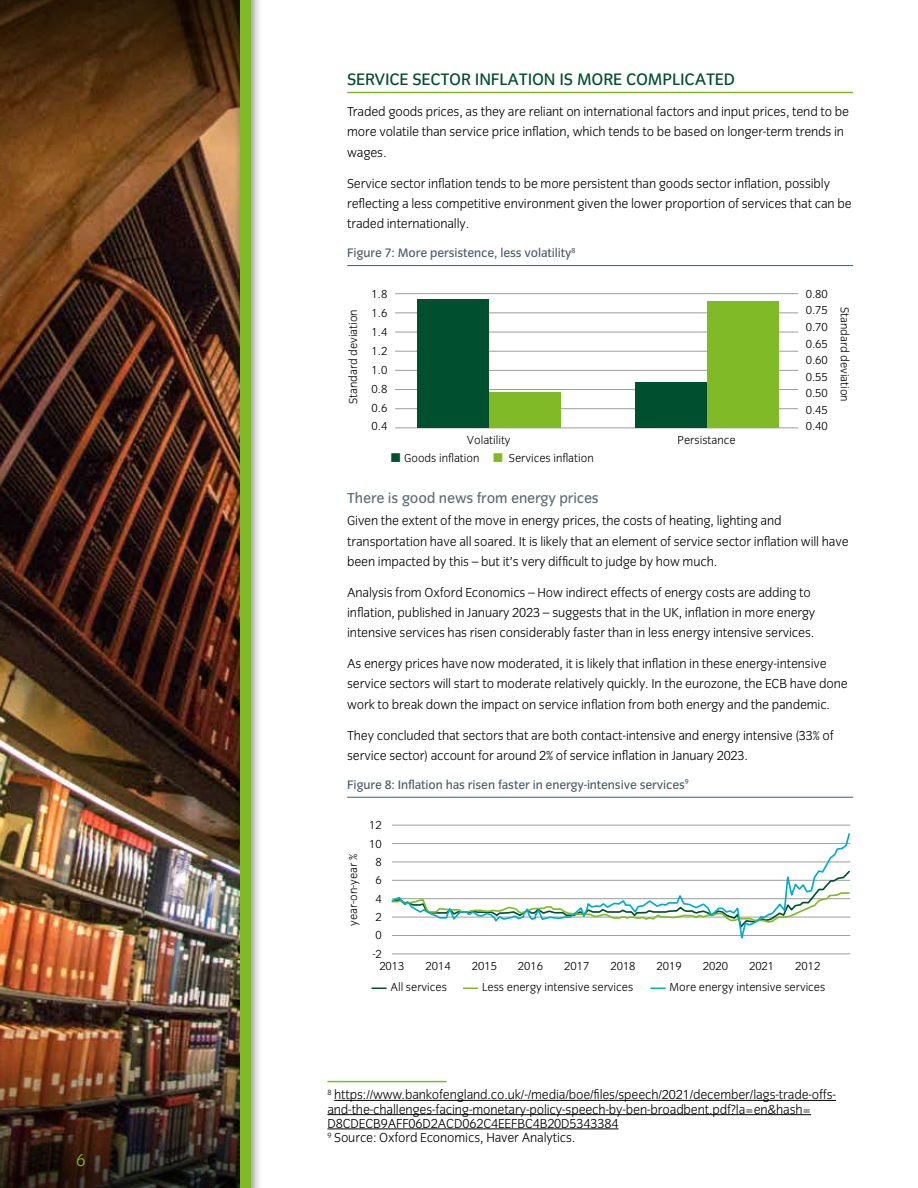
<style>
.page{position:relative;width:918px;height:1188px;background:#fff}
.page>*{position:absolute;margin:0;border:0;box-sizing:border-box;transform-origin:0 0}
.t1{font:18px "Congress Sans Light Std";color:#80ba27}
.t2{font:17.25px "Congress Sans Std";letter-spacing:-.01em;color:#004f2e}
.t3{font:15px "Congress Sans Std";letter-spacing:-.01em;color:#5c6d78}
.t4{font:13.5px/20.2px "Congress Sans Light Std";letter-spacing:-.01em;color:#000}
.t5{font:12.75px "Congress Sans Std";letter-spacing:-.01em;color:#4b5c67}
.t6{font:12px/18.9px "Congress Sans Light Std";color:#000;text-align:justify}
</style>
<div class="page">
<img style="left:0;top:266px;width:234px;height:656px">
<img style="left:0;top:922px;width:234px;height:266px">
<svg style="left:0;top:0;width:234px;height:266px;background:#603b1a"></svg>
<div style="left:234px;top:0;width:29px;height:1188px;background:#000;opacity:.45"></div>
<div style="left:240px;top:0;width:10px;height:1188px;background:#80ba27"></div>
<hr style="left:347px;top:92px;width:506px;height:1px;background:#80ba27">
<hr style="left:347px;top:265px;width:506px;height:1px;background:#4b5c67">
<hr style="left:347px;top:797px;width:506px;height:1px;background:#4b5c67">
<hr style="left:395px;top:428px;width:403px;height:1px;background:#9d9d9c">
<hr style="left:395px;top:408px;width:403px;height:1px;background:#9d9d9c">
<hr style="left:395px;top:389px;width:403px;height:1px;background:#9d9d9c">
<hr style="left:395px;top:370px;width:403px;height:1px;background:#9d9d9c">
<hr style="left:395px;top:351px;width:403px;height:1px;background:#9d9d9c">
<hr style="left:395px;top:332px;width:403px;height:1px;background:#9d9d9c">
<hr style="left:395px;top:313px;width:403px;height:1px;background:#9d9d9c">
<hr style="left:395px;top:293px;width:403px;height:1px;background:#9d9d9c">
<div style="left:417px;top:300px;width:72px;height:128px;background:#004f2e"></div>
<div style="left:489px;top:393px;width:72px;height:35px;background:#80ba27"></div>
<div style="left:635px;top:383px;width:72px;height:45px;background:#004f2e"></div>
<div style="left:707px;top:302px;width:72px;height:126px;background:#80ba27"></div>
<hr style="left:392px;top:954px;width:458px;height:1px;background:#9d9d9c">
<hr style="left:392px;top:825px;width:458px;height:1px;background:#9d9d9c">
<svg style="left:372px;top:988px;width:14px;height:1px"></svg>
<svg style="left:464px;top:988px;width:14px;height:1px"></svg>
<svg style="left:651px;top:988px;width:14px;height:1px"></svg>
<svg style="left:391px;top:833px;width:459px;height:106px"></svg>
<hr style="left:327px;top:1081px;width:119px;height:1px;background:#80ba27">
<hr style="left:334px;top:1100px;width:502px;height:1px;background:#000">
<hr style="left:327px;top:1114px;width:484px;height:1px;background:#000">
<hr style="left:327px;top:1129px;width:292px;height:1px;background:#000">
<h1 class="t1" style="left:76px;top:1150px;width:11px">6</h1>
<p class="t2" style="left:347px;top:70px;width:389px">SERVICE SECTOR INFLATION IS MORE COMPLICATED</p>
<p class="t4" style="left:347px;top:102px;width:503px">Traded goods prices, as they are reliant on international factors and input prices, tend to be more volatile than service price inflation, which tends to be based on longer-term trends in wages.</p>
<p class="t4" style="left:347px;top:173px;width:506px">Service sector inflation tends to be more persistent than goods sector inflation, possibly reflecting a less competitive environment given the lower proportion of services that can be traded internationally.</p>
<p class="t5" style="left:347px;top:246px;width:230px">Figure 7: More persistence, less volatility<sup>8</sup></p>
<p class="t6" style="left:372px;top:285px;width:17px">1.8<br>1.6<br>1.4<br>1.2<br>1.0<br>0.8<br>0.6<br>0.4</p>
<p class="t6" style="left:806px;top:286px;width:24px;line-height:16.6px">0.80<br>0.75<br>0.70<br>0.65<br>0.60</p>
<p class="t6" style="left:344px;top:404px;width:96px;rotate:-90deg">Standard deviation</p>
<p class="t6" style="left:854px;top:307px;width:96px;rotate:90deg">Standard deviation</p>
<p class="t6" style="left:806px;top:367px;width:24px">0.55</p>
<p class="t6" style="left:806px;top:402px;width:24px;line-height:16.6px">0.45<br>0.40</p>
<p class="t6" style="left:806px;top:384px;width:24px">0.50</p>
<p class="t6" style="left:467px;top:431px;width:45px">Volatility</p>
<p class="t6" style="left:677px;top:431px;width:60px">Persistance</p>
<p class="t6" style="left:404px;top:449px;width:77px">Goods inflation</p>
<p class="t6" style="left:509px;top:449px;width:86px">Services inflation</p>
<p class="t3" style="left:347px;top:490px;width:253px">There is good news from energy prices</p>
<p class="t4" style="left:347px;top:511px;width:503px">Given the extent of the move in energy prices, the costs of heating, lighting and transportation have all soared. It is likely that an element of service sector inflation will have been impacted by this – but it’s very difficult to judge by how much.</p>
<p class="t4" style="left:347px;top:582px;width:470px">Analysis from Oxford Economics – How indirect effects of energy costs are adding to inflation, published in January 2023 – suggests that in the UK, inflation in more energy intensive services has risen considerably faster than in less energy intensive services.</p>
<p class="t4" style="left:347px;top:654px;width:502px">As energy prices have now moderated, it is likely that inflation in these energy-intensive service sectors will start to moderate relatively quickly. In the eurozone, the ECB have done work to break down the impact on service inflation from both energy and the pandemic.</p>
<p class="t4" style="left:347px;top:725px;width:488px">They concluded that sectors that are both contact-intensive and energy intensive (33% of service sector) account for around 2% of service inflation in January 2023.</p>
<p class="t5" style="left:347px;top:777px;width:343px">Figure 8: Inflation has risen faster in energy-intensive services<sup>9</sup></p>
<p class="t6" style="left:344px;top:926px;width:74px;rotate:-90deg">year-on-year %</p>
<p class="t6" style="left:369px;top:817px;width:14px;line-height:18.3px;text-align:center">12<br>10<br>8<br>6<br>4</p>
<p class="t6" style="left:375px;top:926px;width:8px">0</p>
<p class="t6" style="left:375px;top:908px;width:8px">2</p>
<p class="t6" style="left:372px;top:944px;width:11px">-2</p>
<p class="t6" style="left:379px;top:956px;width:27px">2013</p>
<p class="t6" style="left:426px;top:956px;width:27px">2014</p>
<p class="t6" style="left:472px;top:956px;width:27px">2015</p>
<p class="t6" style="left:518px;top:956px;width:27px">2016</p>
<p class="t6" style="left:564px;top:956px;width:27px">2017</p>
<p class="t6" style="left:610px;top:956px;width:27px">2018</p>
<p class="t6" style="left:657px;top:956px;width:27px">2019</p>
<p class="t6" style="left:703px;top:956px;width:27px">2020</p>
<p class="t6" style="left:749px;top:956px;width:27px">2021</p>
<p class="t6" style="left:795px;top:956px;width:27px">2012</p>
<p class="t6" style="left:391px;top:978px;width:58px">All services</p>
<p class="t6" style="left:482px;top:978px;width:153px">Less energy intensive services</p>
<p class="t6" style="left:670px;top:978px;width:157px">More energy intensive services</p>
<p class="t4" style="left:327px;top:1088px;width:510px;line-height:14.2px"><sup>8</sup> https://www.bankofengland.co.uk/-/media/boe/files/speech/2021/december/lags-trade-offs&shy;and-the-challenges-facing-monetary-policy-speech-by-ben-broadbent.pdf?la=en&amp;hash= D8CDECB9AFF06D2ACD062C4EEFBC4B20D5343384<br><sup>9</sup> Source: Oxford Economics, Haver Analytics.</p>
</div>
